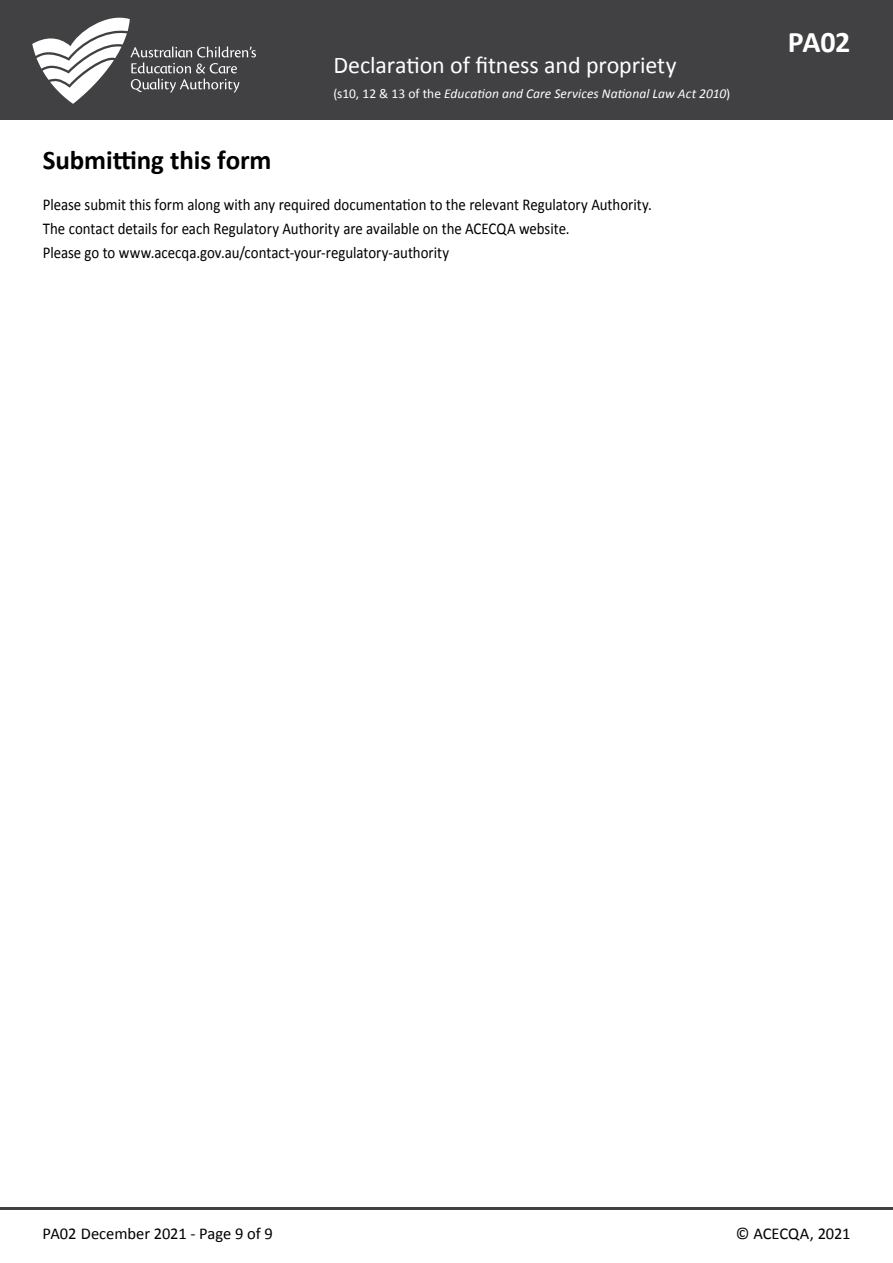
<style>
.page{position:relative;width:893px;height:1263px;background:#fff}
.page>*{position:absolute;margin:0;border:0;box-sizing:border-box;transform-origin:0 0}
.t1{font:700 30px "Calibri";color:#fff}
.t2{font:700 27px "Calibri";letter-spacing:-.005em;color:#000}
.t3{font:24px "Calibri";letter-spacing:-.005em;color:#fff}
.t4{font:16.5px/23.7px "Calibri";color:#000;scale:.9 1}
.t5{font:16.5px "Calibri";color:#000}
.t6{font:italic 13.5px "Calibri";letter-spacing:.005em;color:#fff}
.s1{font-style:normal}
</style>
<div class="page">
<hr style="left:0;top:1207px;width:893px;height:2px;background:#414042">
<div style="left:0;top:0;width:893px;height:119px;background:#414042"></div>
<svg style="left:32px;top:17px;width:224px;height:87px"></svg>
<h2 class="t2" style="left:43px;top:143px;width:230px">Submitting this form</h2>
<h3 class="t3" style="left:333px;top:50px;width:345px">Declaration of fitness and propriety</h3>
<p class="t6" style="left:333px;top:84px;width:398px"><span class="s1">(s10, 12 &amp; 13 of the</span> Education and Care Services National Law Act 2010<span class="s1">)</span></p>
<p class="t4" style="left:43px;top:193px;width:678px">Please submit this form along with any required documentation to the relevant Regulatory Authority.<br>The contact details for each Regulatory Authority are available on the ACECQA website.<br>Please go to www.acecqa.gov.au/contact-your-regulatory-authority</p>
<h1 class="t1" style="left:788px;top:23px;width:64px">PA02</h1>
<p class="t5" style="left:43px;top:1223px;width:232px">PA02 December 2021 - Page 9 of 9</p>
<p class="t5" style="left:736px;top:1223px;width:116px">© ACECQA, 2021</p>
</div>
